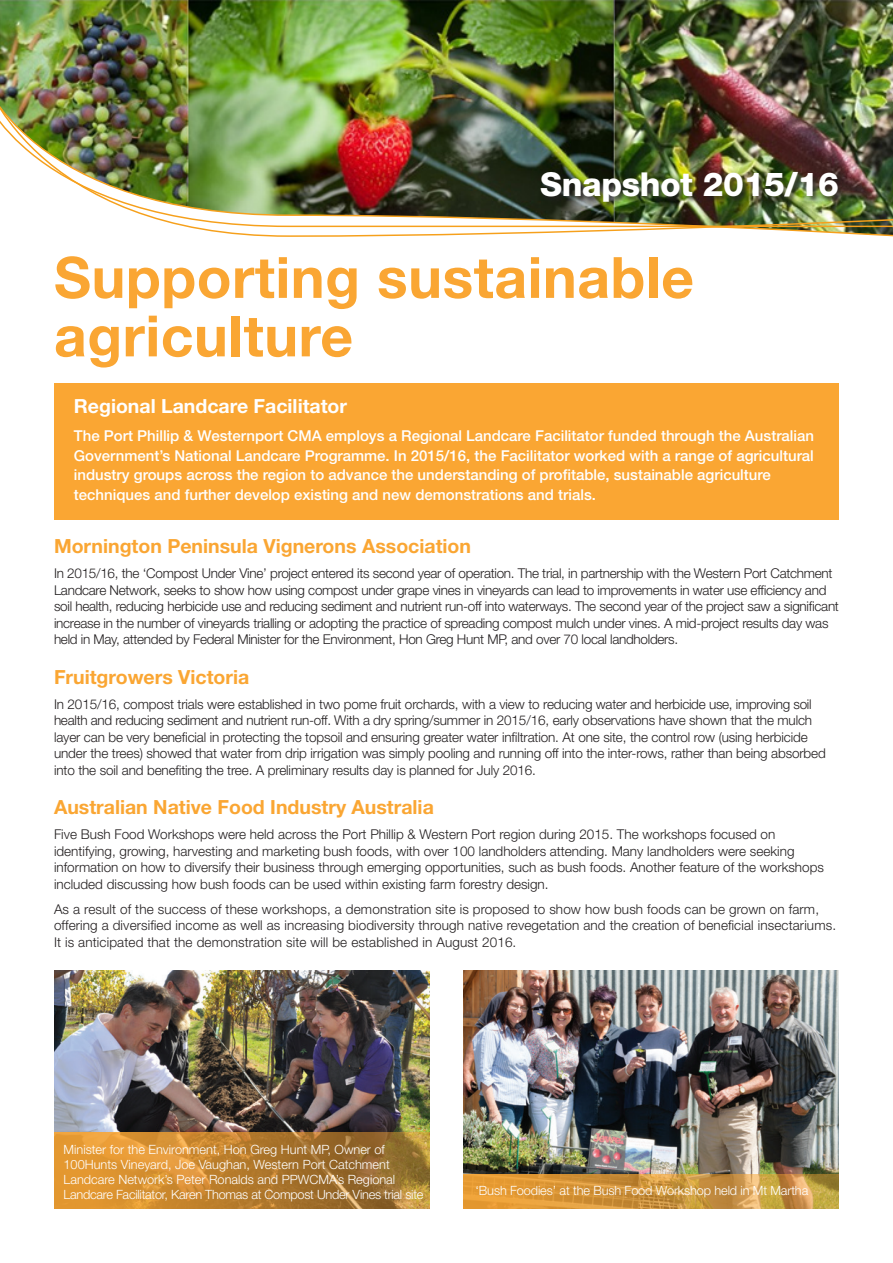
<style>
.page{position:relative;width:893px;height:1263px;background:#fff}
.page>*{position:absolute;margin:0;border:0;box-sizing:border-box;transform-origin:0 0}
.t1{font:700 57px/58.5px "Helvetica Neue LT Std";letter-spacing:.01em;color:#faa633}
.t2{font:800 33px "Helvetica Neue LT Std";letter-spacing:-.01em;color:#fff}
.t3{font:700 19.5px "Helvetica Neue LT Std";color:#faa633}
.t4{font:700 19.5px "Helvetica Neue LT Std";color:#fff}
.t5{font:500 15px/19.5px "Helvetica Neue LT Std";color:#fff}
.t6{font:300 13.5px/16.5px "Helvetica Neue LT Std";letter-spacing:-.01em;color:#231f20}
.t7{font:300 13.5px/16.5px "Helvetica Neue LT Std";letter-spacing:.01em;color:#231f20}
.t8{font:300 12.75px/15px "Helvetica Neue LT Std";color:#fff}
</style>
<div class="page">
<div style="left:54px;top:384px;width:785px;height:136px;background:#faa633"></div>
<img style="left:463px;top:971px;width:376px;height:204px">
<img style="left:54px;top:971px;width:375px;height:161px">
<svg style="left:463px;top:1175px;width:376px;height:34px;background:#d1973f"></svg>
<svg style="left:54px;top:1132px;width:375px;height:77px;background:#bd8230"></svg>
<img style="left:0;top:0;width:893px;height:69px">
<img style="left:0;top:69px;width:893px;height:168px">
<div style="left:539px;top:171px;width:306px;height:39px;background:#231f20;opacity:.75"></div>
<h2 class="t2" style="left:540px;top:165px;width:300px">Snapshot 2015/16</h2>
<h1 class="t1" style="left:54px;top:247px;width:641px">Supporting sustainable agriculture</h1>
<h3 class="t4" style="left:74px;top:394px;width:275px">Regional Landcare Facilitator</h3>
<p class="t5" style="left:74px;top:426px;width:742px">The Port Phillip &amp; Westernport CMA employs a Regional Landcare Facilitator funded through the Australian Government’s National Landcare Programme. In 2015/16, the Facilitator worked with a range of agricultural industry groups across the region to advance the understanding of profitable, sustainable agriculture techniques and further develop existing and new demonstrations and trials.</p>
<h3 class="t3" style="left:54px;top:534px;width:419px">Mornington Peninsula Vignerons Association</h3>
<p class="t6" style="left:54px;top:565px;width:786px">In 2015/16, the ‘Compost Under Vine’ project entered its second year of operation. The trial, in partnership with the Western Port Catchment Landcare Network, seeks to show how using compost under grape vines in vineyards can lead to improvements in water use efficiency and soil health, reducing herbicide use and reducing sediment and nutrient run-off into waterways. The second year of the project saw a significant increase in the number of vineyards trialling or adopting the practice of spreading compost mulch under vines. A mid-project results day was held in May, attended by Federal Minister for the Environment, Hon Greg Hunt MP, and over 70 local landholders.</p>
<h3 class="t3" style="left:54px;top:665px;width:197px">Fruitgrowers Victoria</h3>
<p class="t6" style="left:54px;top:695px;width:773px">In 2015/16, compost trials were established in two pome fruit orchards, with a view to reducing water and herbicide use, improving soil health and reducing sediment and nutrient run-off. With a dry spring/summer in 2015/16, early observations have shown that the mulch layer can be very beneficial in protecting the topsoil and ensuring greater water infiltration. At one site, the control row (using herbicide under the trees) showed that water from drip irrigation was simply pooling and running off into the inter-rows, rather than being absorbed into the soil and benefiting the tree. A preliminary results day is planned for July 2016.</p>
<h3 class="t3" style="left:54px;top:795px;width:381px">Australian Native Food Industry Australia</h3>
<p class="t6" style="left:54px;top:826px;width:771px">Five Bush Food Workshops were held across the Port Phillip &amp; Western Port region during 2015. The workshops focused on identifying, growing, harvesting and marketing bush foods, with over 100 landholders attending. Many landholders were seeking information on how to diversify their business through emerging opportunities, such as bush foods. Another feature of the workshops included discussing how bush foods can be used within existing farm forestry design.</p>
<p class="t7" style="left:54px;top:900px;width:784px">As a result of the success of these workshops, a demonstration site is proposed to show how bush foods can be grown on farm, offering a diversified income as well as increasing biodiversity through native revegetation and the creation of beneficial insectariums.<br>It is anticipated that the demonstration site will be established in August 2016.</p>
<p class="t8" style="left:64px;top:1142px;width:361px">Minister for the Environment, Hon Greg Hunt MP, Owner of 100Hunts Vineyard, Joe Vaughan, Western Port Catchment Landcare Network’s Peter Ronalds and PPWCMA’s Regional Landcare Facilitator, Karen Thomas at Compost Under Vines trial site</p>
<p class="t8" style="left:475px;top:1182px;width:334px">‘Bush Foodies’ at the Bush Food Workshop held in Mt Martha</p>
</div>
